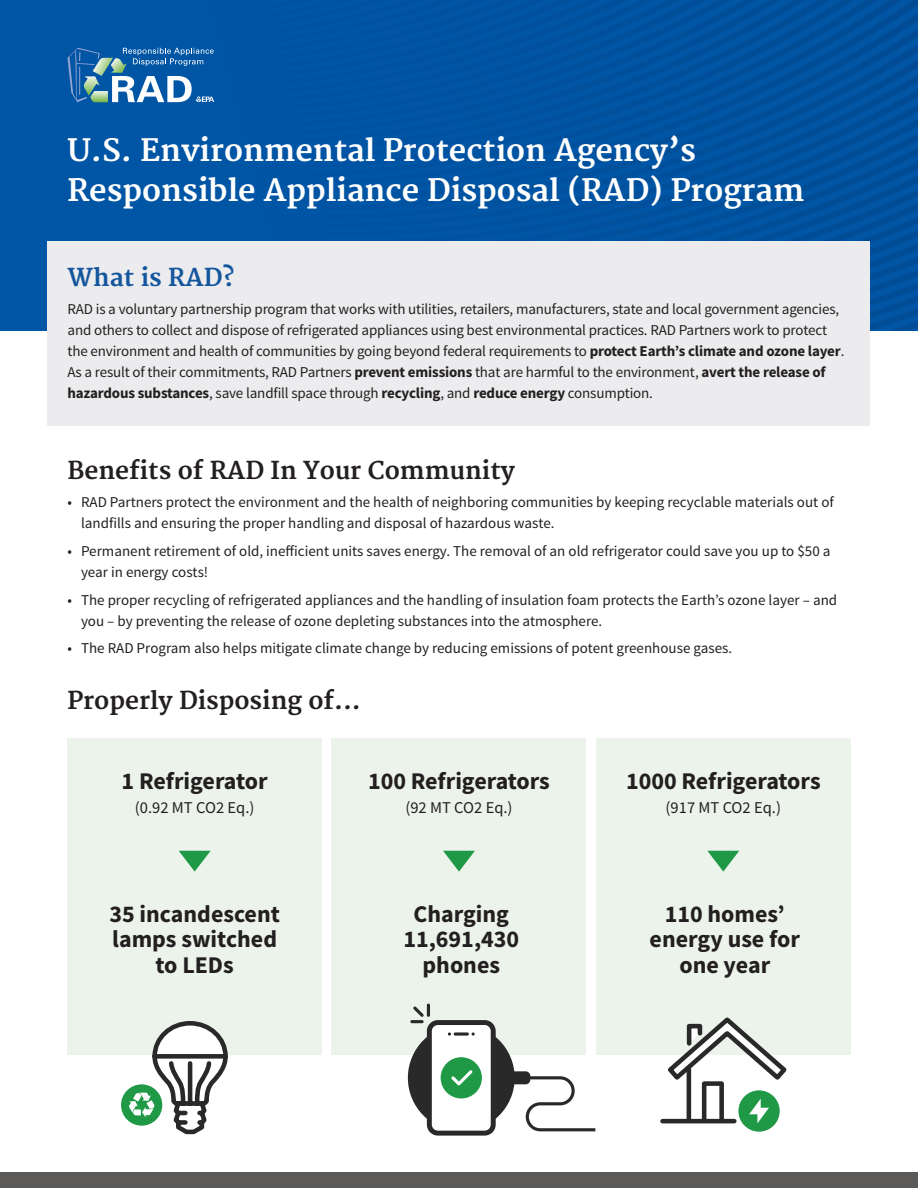
<style>
.page{position:relative;width:918px;height:1188px;background:#fff}
.page>*{position:absolute;margin:0;border:0;box-sizing:border-box;transform-origin:0 0}
.t1{font:700 30px/39.6px "Merriweather";color:#fff}
.t2{font:700 24px/25.5px "Source Sans Pro";color:#231f20;text-align:center}
.t3{font:700 24px "Merriweather";color:#231f20}
.t4{font:700 24px "Merriweather";color:#14569e}
.t5{font:16.5px "Source Sans Pro";color:#231f20}
.t6{font:15px/21px "Source Sans Pro";letter-spacing:-.01em;color:#231f20}
.s1{font-weight:700}
</style>
<div class="page">
<div style="left:0;top:0;width:918px;height:331px;background:#0155a5"></div>
<svg style="left:78px;top:237px;width:840px;height:9px"></svg>
<svg style="left:676px;top:228px;width:242px;height:9px"></svg>
<svg style="left:673px;top:219px;width:245px;height:9px"></svg>
<svg style="left:670px;top:206px;width:248px;height:7px"></svg>
<svg style="left:667px;top:194px;width:251px;height:12px"></svg>
<svg style="left:664px;top:182px;width:254px;height:8px"></svg>
<svg style="left:661px;top:173px;width:257px;height:9px"></svg>
<svg style="left:659px;top:165px;width:259px;height:8px"></svg>
<svg style="left:659px;top:157px;width:259px;height:8px"></svg>
<svg style="left:656px;top:0;width:262px;height:157px"></svg>
<svg style="left:653px;top:0;width:246px;height:149px"></svg>
<svg style="left:650px;top:0;width:227px;height:140px"></svg>
<svg style="left:650px;top:0;width:205px;height:133px"></svg>
<svg style="left:647px;top:0;width:186px;height:125px"></svg>
<svg style="left:644px;top:0;width:167px;height:118px"></svg>
<svg style="left:644px;top:0;width:145px;height:110px"></svg>
<svg style="left:94px;top:0;width:673px;height:103px"></svg>
<svg style="left:677px;top:0;width:67px;height:95px"></svg>
<svg style="left:677px;top:0;width:45px;height:88px"></svg>
<svg style="left:677px;top:0;width:22px;height:76px"></svg>
<div style="left:0;top:1173px;width:918px;height:15px;background:#5c5a59"></div>
<div style="left:68px;top:739px;width:254px;height:316px;background:#ebf3eb"></div>
<div style="left:332px;top:739px;width:254px;height:316px;background:#ebf3eb"></div>
<div style="left:596px;top:739px;width:254px;height:316px;background:#ebf3eb"></div>
<svg style="left:68px;top:0;width:609px;height:102px"></svg>
<div style="left:48px;top:242px;width:822px;height:184px;background:#ececee"></div>
<svg style="left:179px;top:851px;width:32px;height:21px"></svg>
<svg style="left:443px;top:851px;width:32px;height:21px"></svg>
<svg style="left:707px;top:851px;width:32px;height:21px"></svg>
<div style="left:408px;top:1024px;width:107px;height:107px;background:#292929;border-radius:50%"></div>
<svg style="left:513px;top:1071px;width:82px;height:60px"></svg>
<svg style="left:413px;top:1004px;width:84px;height:132px"></svg>
<hr style="left:410px;top:1020px;width:14px;height:3px;background:#292929;border-radius:2px">
<div style="left:738px;top:1090px;width:42px;height:42px;background:#209947;border-radius:50%"></div>
<svg style="left:664px;top:1017px;width:123px;height:108px"></svg>
<hr style="left:662px;top:1119px;width:72px;height:4px;background:#292929">
<div style="left:121px;top:1084px;width:41px;height:42px;background:#209947;border-radius:50%"></div>
<svg style="left:129px;top:1021px;width:99px;height:114px"></svg>
<h1 class="t1" style="left:68px;top:132px;width:738px">U.S. Environmental Protection Agency’s<br>Responsible Appliance Disposal (RAD) Program</h1>
<h2 class="t4" style="left:68px;top:264px;width:169px">What is RAD?</h2>
<p class="t6" style="left:68px;top:299px;width:778px">RAD is a voluntary partnership program that works with utilities, retailers, manufacturers, state and local government agencies, and others to collect and dispose of refrigerated appliances using best environmental practices. RAD Partners work to protect the environment and health of communities by going beyond federal requirements to <span class="s1">protect Earth’s climate and ozone layer</span>.<br>As a result of their commitments, RAD Partners <span class="s1">prevent emissions</span> that are harmful to the environment, <span class="s1">avert the release of hazardous substances</span>, save landfill space through <span class="s1">recycling</span>, and <span class="s1">reduce energy</span> consumption.</p>
<h2 class="t3" style="left:68px;top:457px;width:449px">Benefits of RAD In Your Community</h2>
<p class="t6" style="left:81px;top:492px;width:754px;text-indent:-14px">• RAD Partners protect the environment and the health of neighboring communities by keeping recyclable materials out of landfills and ensuring the proper handling and disposal of hazardous waste.</p>
<p class="t6" style="left:81px;top:541px;width:751px;text-indent:-14px">• Permanent retirement of old, inefficient units saves energy. The removal of an old refrigerator could save you up to $50 a year in energy costs!</p>
<p class="t6" style="left:81px;top:589px;width:758px;text-indent:-14px">• The proper recycling of refrigerated appliances and the handling of insulation foam protects the Earth’s ozone layer – and you – by preventing the release of ozone depleting substances into the atmosphere.</p>
<p class="t6" style="left:68px;top:638px;width:666px">• The RAD Program also helps mitigate climate change by reducing emissions of potent greenhouse gases.</p>
<h2 class="t3" style="left:68px;top:686px;width:295px">Properly Disposing of...</h2>
<h2 class="t2" style="left:122px;top:768px;width:148px">1 Refrigerator</h2>
<p class="t5" style="left:135px;top:797px;width:121px">(0.92 MT CO2 Eq.)</p>
<h2 class="t2" style="left:109px;top:901px;width:172px">35 incandescent lamps switched to LEDs</h2>
<h2 class="t2" style="left:368px;top:768px;width:183px">100 Refrigerators</h2>
<p class="t5" style="left:405px;top:797px;width:109px">(92 MT CO2 Eq.)</p>
<h2 class="t2" style="left:403px;top:901px;width:117px">Charging<br>11,691,430 phones</h2>
<h2 class="t2" style="left:626px;top:768px;width:196px">1000 Refrigerators</h2>
<p class="t5" style="left:666px;top:797px;width:117px">(917 MT CO2 Eq.)</p>
<h2 class="t2" style="left:650px;top:901px;width:152px">110 homes’ energy use for one year</h2>
</div>
